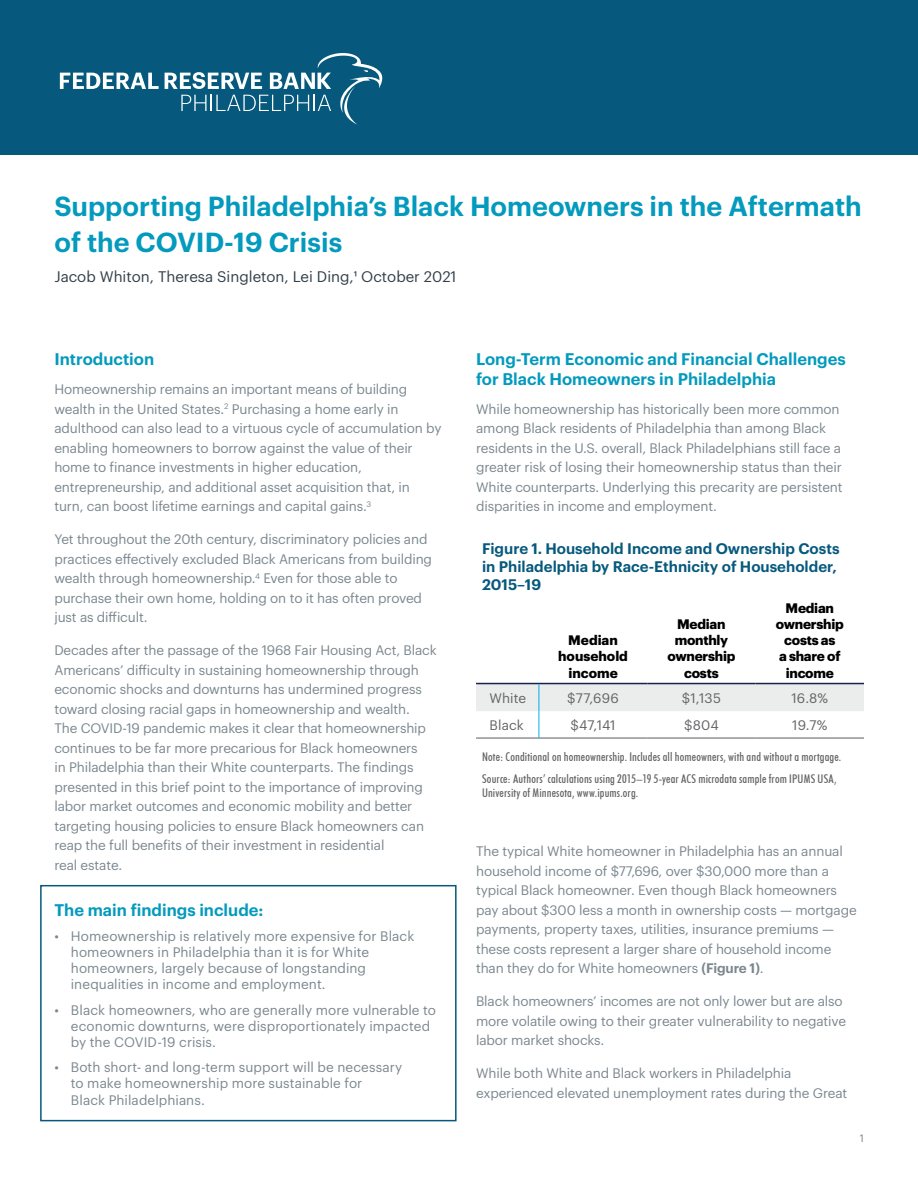
<style>
.page{position:relative;width:918px;height:1188px;background:#fff}
.page>*{position:absolute;margin:0;border:0;box-sizing:border-box;transform-origin:0 0}
.First_header{font:600 27px/36px "Graphik";color:#039abd}
.headers{font:600 16.5px/19.8px "Graphik";color:#039abd}
.Paragraph_Style_2{font:600 16.5px "Graphik";color:#039abd}
.First_header-2{font:600 16.5px "Graphik";color:#039abd}
.H2___body_copy_heade{font:600 15px/18px "Graphik";color:#06597c}
.First_header-3{font:15px "Graphik";color:#323f49}
.body{font:13.5px/19.5px "Graphik";letter-spacing:-.01em;color:#7b878e}
.Paragraph_Style_2-2{font:13.5px/16.2px "Graphik";letter-spacing:.005em;color:#7b878e}
.Appendix_-_chart_hea{font:700 13.5px/16.2px "Graphik";letter-spacing:-.02em;color:#000;text-align:center}
.Footnote{font:13.5px "Graphik";letter-spacing:.005em;color:#636466}
.Appendix_-_chart_hea-2{font:700 13.5px/16.2px "Graphik";color:#000;text-align:center}
.Appendix_chart_-_dat{font:500 condensed 12px/14.4px "Futura BT";letter-spacing:.015em;color:#636466}
.t1{font:10.5px "Graphik";color:#7b878e}
.s1{font-weight:600}
</style>
<div class="page">
<div style="left:0;top:0;width:918px;height:155px;background:#06597c"></div>
<svg style="left:60px;top:73px;width:99px;height:16px"></svg>
<svg style="left:165px;top:53px;width:218px;height:72px"></svg>
<div style="left:40px;top:885px;width:417px;height:236px;border:2px solid #06597c"></div>
<hr style="left:476px;top:683px;width:63px;height:1px;background:#16214c">
<hr style="left:539px;top:683px;width:108px;height:1px;background:#16214c">
<hr style="left:647px;top:683px;width:109px;height:1px;background:#16214c">
<hr style="left:756px;top:683px;width:108px;height:1px;background:#16214c">
<hr style="left:476px;top:738px;width:63px;height:1px;background:#5b5c5e">
<hr style="left:539px;top:738px;width:108px;height:1px;background:#5b5c5e">
<hr style="left:647px;top:738px;width:109px;height:1px;background:#5b5c5e">
<hr style="left:756px;top:738px;width:108px;height:1px;background:#5b5c5e">
<svg style="left:476px;top:684px;width:388px;height:54px"></svg>
<p class="First_header" style="left:54px;top:186px;width:809px">Supporting Philadelphia’s Black Homeowners in the Aftermath of the COVID-19 Crisis</p>
<p class="First_header-3" style="left:54px;top:265px;width:404px">Jacob Whiton, Theresa Singleton, Lei Ding,1 October 2021</p>
<p class="First_header-2" style="left:54px;top:346px;width:101px">Introduction</p>
<p class="body" style="left:54px;top:378px;width:389px">Homeownership remains an important means of building wealth in the United States.<sup>2</sup> Purchasing a home early in adulthood can also lead to a virtuous cycle of accumulation by enabling homeowners to borrow against the value of their home to finance investments in higher education, entrepreneurship, and additional asset acquisition that, in turn, can boost lifetime earnings and capital gains.<sup>3</sup></p>
<p class="body" style="left:54px;top:528px;width:379px">Yet throughout the 20th century, discriminatory policies and practices effectively excluded Black Americans from building wealth through homeownership.<sup>4</sup> Even for those able to purchase their own home, holding on to it has often proved just as difficult.</p>
<p class="body" style="left:54px;top:639px;width:384px">Decades after the passage of the 1968 Fair Housing Act, Black Americans’ difficulty in sustaining homeownership through economic shocks and downturns has undermined progress toward closing racial gaps in homeownership and wealth.<br>The COVID-19 pandemic makes it clear that homeownership continues to be far more precarious for Black homeowners<br>in Philadelphia than their White counterparts. The findings presented in this brief point to the importance of improving labor market outcomes and economic mobility and better targeting housing policies to ensure Black homeowners can reap the full benefits of their investment in residential<br>real estate.</p>
<p class="Paragraph_Style_2" style="left:54px;top:897px;width:211px">The main findings include:</p>
<p class="Paragraph_Style_2-2" style="left:71px;top:927px;width:345px;text-indent:-16px">• Homeownership is relatively more expensive for Black homeowners in Philadelphia than it is for White homeowners, largely because of longstanding inequalities in income and employment.</p>
<p class="Paragraph_Style_2-2" style="left:71px;top:1000px;width:367px;text-indent:-16px">• Black homeowners, who are generally more vulnerable to economic downturns, were disproportionately impacted by the COVID-19 crisis.</p>
<p class="Paragraph_Style_2-2" style="left:71px;top:1058px;width:333px;text-indent:-16px">• Both short- and long-term support will be necessary to make homeownership more sustainable for<br>Black Philadelphians.</p>
<p class="headers" style="left:476px;top:347px;width:371px">Long-Term Economic and Financial Challenges for Black Homeowners in Philadelphia</p>
<p class="body" style="left:476px;top:398px;width:368px">While homeownership has historically been more common among Black residents of Philadelphia than among Black residents in the U.S. overall, Black Philadelphians still face a greater risk of losing their homeownership status than their White counterparts. Underlying this precarity are persistent disparities in income and employment.</p>
<p class="H2___body_copy_heade" style="left:482px;top:538px;width:359px">Figure 1. Household Income and Ownership Costs in Philadelphia by Race-Ethnicity of Householder,<br>2015–19</p>
<p class="Appendix_-_chart_hea-2" style="left:558px;top:631px;width:71px">Median household income</p>
<p class="Appendix_-_chart_hea" style="left:667px;top:615px;width:69px">Median monthly ownership costs</p>
<p class="Appendix_-_chart_hea" style="left:776px;top:599px;width:69px">Median ownership costs as<br>a share of income</p>
<p class="Footnote" style="left:490px;top:688px;width:38px">White</p>
<p class="Footnote" style="left:567px;top:688px;width:53px">$77,696</p>
<p class="Footnote" style="left:682px;top:688px;width:40px">$1,135</p>
<p class="Footnote" style="left:791px;top:688px;width:38px">16.8%</p>
<p class="Footnote" style="left:490px;top:715px;width:36px">Black</p>
<p class="Footnote" style="left:571px;top:715px;width:47px">$47,141</p>
<p class="Footnote" style="left:684px;top:715px;width:36px">$804</p>
<p class="Footnote" style="left:792px;top:715px;width:37px">19.7%</p>
<p class="Appendix_chart_-_dat" style="left:482px;top:750px;width:361px">Note: Conditional on homeownership. Includes all homeowners, with and without a mortgage.</p>
<p class="Appendix_chart_-_dat" style="left:482px;top:771px;width:356px">Source: Authors’ calculations using 2015–19 5-year ACS microdata sample from IPUMS USA,<br>University of Minnesota, www.ipums.org.</p>
<p class="body" style="left:476px;top:841px;width:382px">The typical White homeowner in Philadelphia has an annual household income of $77,696, over $30,000 more than a typical Black homeowner. Even though Black homeowners pay about $300 less a month in ownership costs — mortgage payments, property taxes, utilities, insurance premiums — these costs represent a larger share of household income than they do for White homeowners <span class="s1">(Figure 1)</span>.</p>
<p class="body" style="left:476px;top:991px;width:372px">Black homeowners’ incomes are not only lower but are also more volatile owing to their greater vulnerability to negative labor market shocks.</p>
<p class="body" style="left:476px;top:1063px;width:373px">While both White and Black workers in Philadelphia experienced elevated unemployment rates during the Great</p>
<p class="t1" style="left:860px;top:1131px;width:6px">1</p>
</div>
